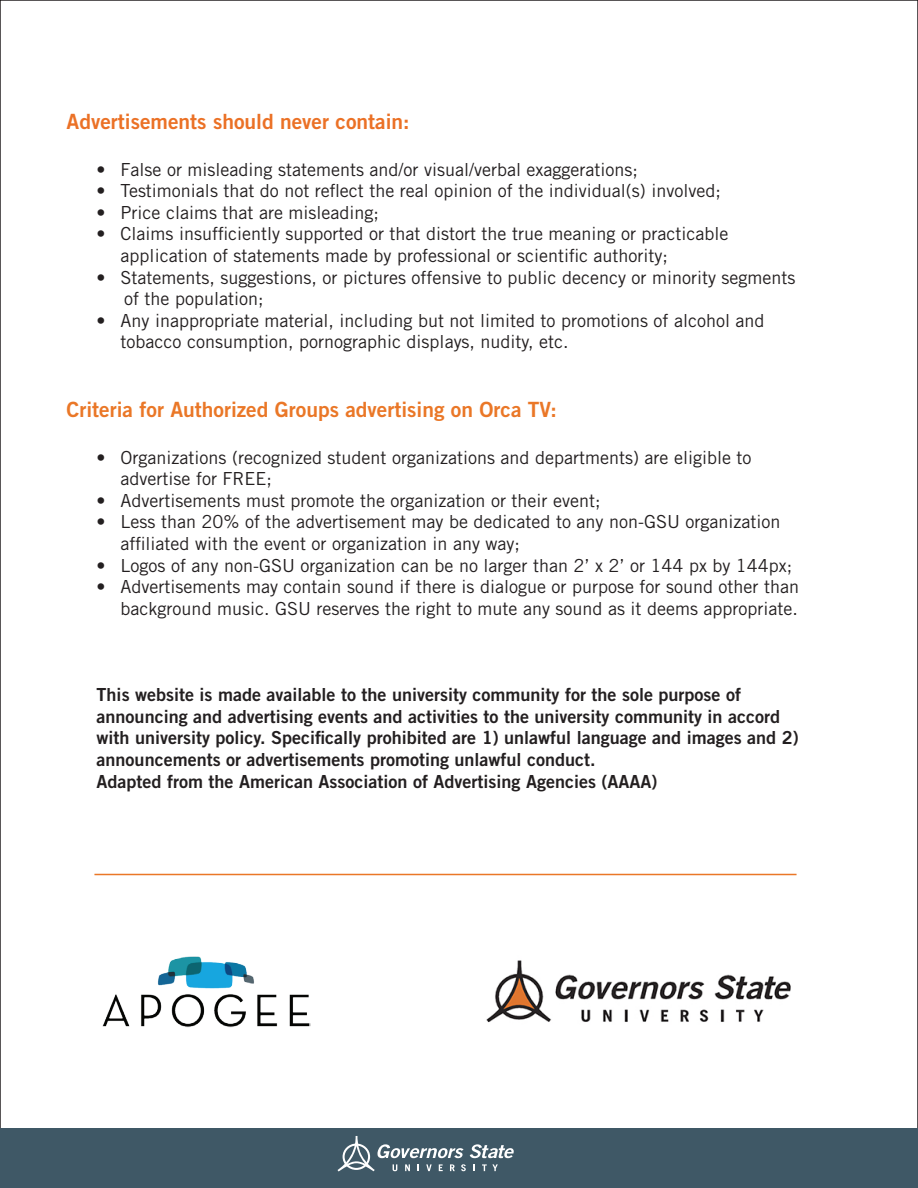
<style>
.page{position:relative;width:918px;height:1188px;background:#fff}
.page>*{position:absolute;margin:0;border:0;box-sizing:border-box;transform-origin:0 0}
.t1{font:21px "Trade Gothic LT Std Bd 2";color:#ea7727}
.t2{font:21px "Trade Gothic LT Std Bd 2";color:#eb7126}
.t3{font:18px/21.6px "Trade Gothic LT Std";color:#231f20}
.t4{font:18px/21.6px "Trade Gothic LT Std Bd 2";color:#231f20}
</style>
<div class="page">
<div style="left:0;top:1129px;width:918px;height:59px;background:#3f5866"></div>
<hr style="left:94px;top:874px;width:702px;height:1px;background:#ea7727">
<img style="left:486px;top:960px;width:305px;height:63px">
<svg style="left:338px;top:1136px;width:176px;height:36px"></svg>
<img style="left:102px;top:956px;width:208px;height:71px">
<p class="t2" style="left:67px;top:108px;width:344px">Advertisements should never contain:</p>
<p class="t3" style="left:97px;top:158px;width:543px">• False or misleading statements and/or visual/verbal exaggerations;</p>
<p class="t3" style="left:97px;top:180px;width:626px">• Testimonials that do not reflect the real opinion of the individual(s) involved;</p>
<p class="t3" style="left:97px;top:201px;width:284px">• Price claims that are misleading;</p>
<p class="t3" style="left:121px;top:223px;width:609px;text-indent:-24px">• Claims insufficiently supported or that distort the true meaning or practicable application of statements made by professional or scientific authority;</p>
<p class="t3" style="left:124px;top:266px;width:673px;text-indent:-27px">• Statements, suggestions, or pictures offensive to public decency or minority segments of the population;</p>
<p class="t3" style="left:121px;top:309px;width:645px;text-indent:-24px">• Any inappropriate material, including but not limited to promotions of alcohol and tobacco consumption, pornographic displays, nudity, etc.</p>
<p class="t1" style="left:67px;top:396px;width:492px">Criteria for Authorized Groups advertising on Orca TV:</p>
<p class="t3" style="left:121px;top:446px;width:632px;text-indent:-24px">• Organizations (recognized student organizations and departments) are eligible to advertise for FREE;</p>
<p class="t3" style="left:97px;top:489px;width:505px">• Advertisements must promote the organization or their event;</p>
<p class="t3" style="left:121px;top:511px;width:661px;text-indent:-24px">• Less than 20% of the advertisement may be dedicated to any non-GSU organization affiliated with the event or organization in any way;</p>
<p class="t3" style="left:97px;top:554px;width:697px">• Logos of any non-GSU organization can be no larger than 2’ x 2’ or 144 px by 144px;</p>
<p class="t3" style="left:97px;top:576px;width:704px;text-align:right">• Advertisements may contain sound if there is dialogue or purpose for sound other than background music. GSU reserves the right to mute any sound as it deems appropriate.</p>
<p class="t4" style="left:97px;top:684px;width:704px">This website is made available to the university community for the sole purpose of announcing and advertising events and activities to the university community in accord with university policy. Specifically prohibited are 1) unlawful language and images and 2) announcements or advertisements promoting unlawful conduct.<br>Adapted from the American Association of Advertising Agencies (AAAA)</p>
</div>
